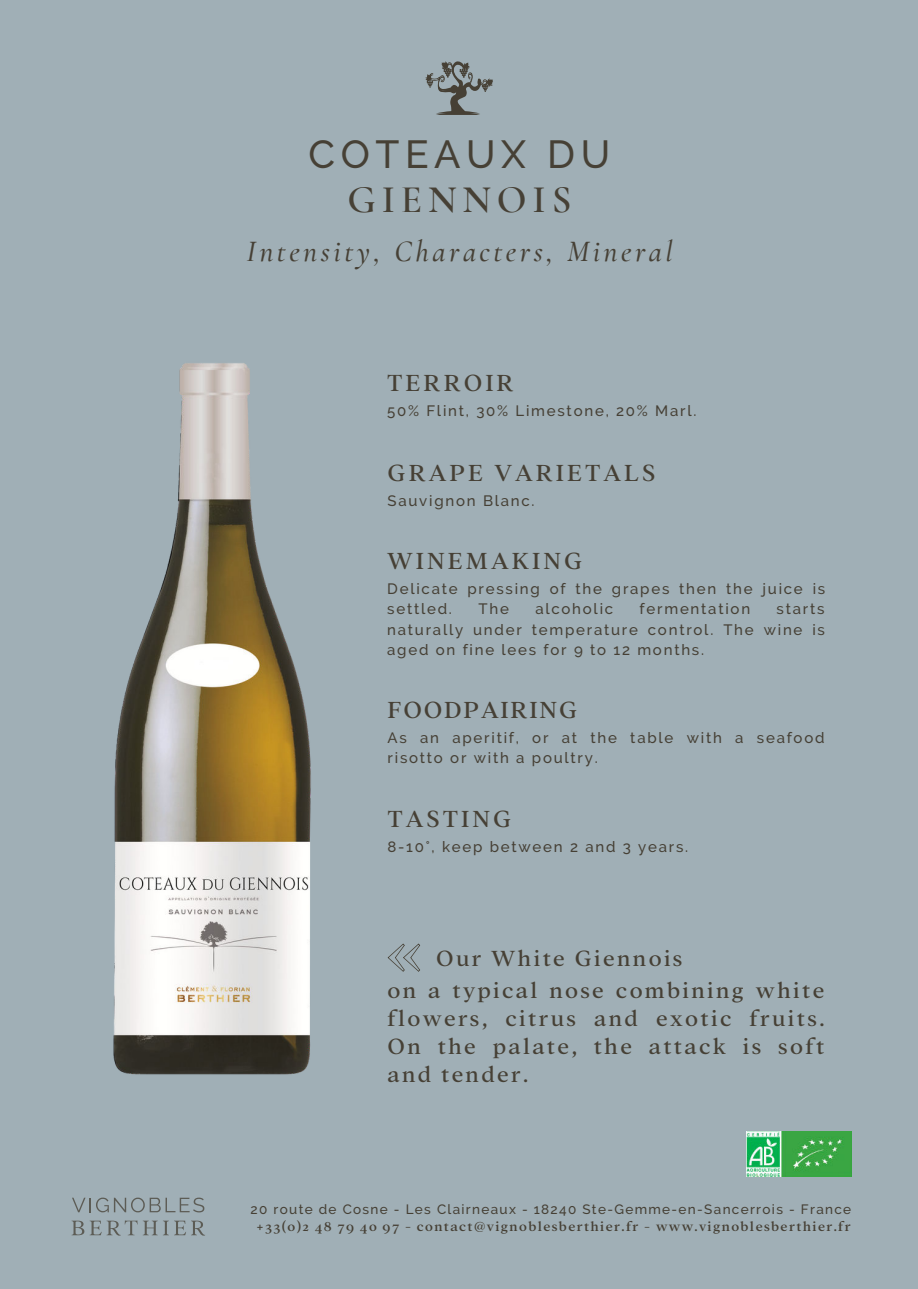
<style>
.page{position:relative;width:918px;height:1289px;background:#fff}
.page>*{position:absolute;margin:0;border:0;box-sizing:border-box;transform-origin:0 0}
.t1{font:500 39px "Raleway";letter-spacing:.145em;color:#464035}
.t2{font:600 39px "Cormorant Garamond";letter-spacing:.15em;color:#464035}
.t3{font:italic 500 30px "Cormorant Garamond";letter-spacing:.115em;color:#464035}
.t4{font:25.5px "Addington CF";letter-spacing:.115em;color:#464035}
.t5{font:25.5px "Addington CF";letter-spacing:.07em;color:#464035}
.t6{font:24px/28.2px "Addington CF";letter-spacing:.095em;color:#464035}
.t7{font:500 15px/20.2px "Raleway";letter-spacing:.115em;color:#464035}
.t8{font:500 14.4px "Addington CF";letter-spacing:.095em;color:#464035}
.t9{font:500 13.5px "Raleway";letter-spacing:.1em;color:#464035}
</style>
<div class="page">
<div style="left:0;top:0;width:918px;height:1288px;background:#a0afb6"></div>
<img style="left:113px;top:363px;width:198px;height:712px">
<svg style="left:388px;top:943px;width:32px;height:28px"></svg>
<svg style="left:72px;top:1197px;width:132px;height:15px"></svg>
<svg style="left:72px;top:1220px;width:12px;height:14px"></svg>
<svg style="left:90px;top:1220px;width:115px;height:15px"></svg>
<svg style="left:425px;top:61px;width:68px;height:54px"></svg>
<h1 class="t1" style="left:309px;top:131px;width:303px">COTEAUX DU</h1>
<h1 class="t2" style="left:348px;top:175px;width:225px">GIENNOIS</h1>
<h2 class="t3" style="left:246px;top:233px;width:428px">Intensity, Characters, Mineral</h2>
<h3 class="t4" style="left:387px;top:364px;width:128px">TERROIR</h3>
<p class="t7" style="left:387px;top:400px;width:311px">50% Flint, 30% Limestone, 20% Marl.</p>
<h3 class="t4" style="left:388px;top:454px;width:269px">GRAPE VARIETALS</h3>
<p class="t7" style="left:388px;top:490px;width:149px">Sauvignon Blanc.</p>
<h3 class="t4" style="left:387px;top:542px;width:197px">WINEMAKING</h3>
<p class="t7" style="left:387px;top:578px;width:440px">Delicate pressing of the grapes then the juice is settled.</p>
<p class="t7" style="left:478px;top:598px;width:32px">The</p>
<p class="t7" style="left:535px;top:598px;width:79px">alcoholic</p>
<p class="t7" style="left:640px;top:598px;width:112px">fermentation</p>
<p class="t7" style="left:387px;top:598px;width:439px;text-align:justify;text-indent:389px">starts naturally under temperature control. The wine is aged on fine lees for 9 to 12 months.</p>
<h3 class="t5" style="left:388px;top:691px;width:191px">FOODPAIRING</h3>
<p class="t7" style="left:388px;top:727px;width:438px">As an aperitif, or at the table with a seafood risotto or with a poultry.</p>
<h3 class="t4" style="left:387px;top:800px;width:126px">TASTING</h3>
<p class="t7" style="left:387px;top:836px;width:302px">8-10°, keep between 2 and 3 years.</p>
<h3 class="t6" style="left:388px;top:941px;width:438px;line-height:31.5px;text-indent:49px">Our White Giennois<br>on a typical nose combining white</h3>
<h3 class="t6" style="left:388px;top:1002px;width:438px;text-align:justify">flowers, citrus and exotic fruits.<br>On the palate, the attack is soft and tender.</h3>
<p class="t9" style="left:251px;top:1200px;width:602px">20 route de Cosne - Les Clairneaux - 18240 Ste-Gemme-en-Sancerrois - France</p>
<p class="t8" style="left:257px;top:1215px;width:596px">+33(0)2 48 79 40 97 - contact@vignoblesberthier.fr - www.vignoblesberthier.fr</p>
</div>
